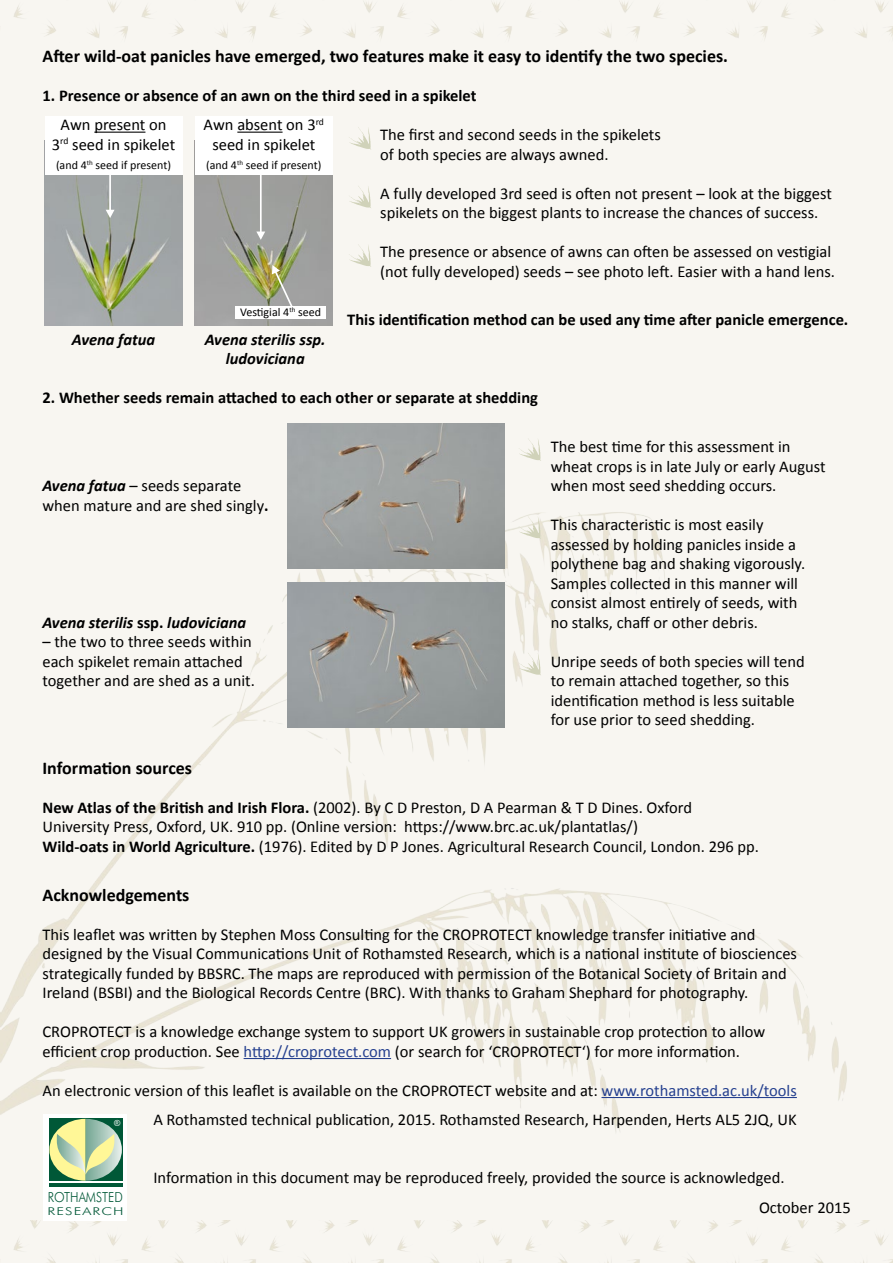
<style>
.page{position:relative;width:893px;height:1263px;background:#f8f6f1}
.page>*{position:absolute;margin:0;border:0;box-sizing:border-box;transform-origin:0 0}
.t1{font:700 18px "Calibri";color:#000}
.t2{font:16.5px/19.5px "Calibri";color:#000}
.t3{font:700 16.5px "Calibri";color:#000}
.t4{font:italic 700 16.5px/19.5px "Calibri";color:#000;text-align:center}
.t5{font:300 13.95px "Futura BT";color:#005837;scale:.88 1}
.t6{font:12px "Calibri";color:#000}
.t7{font:300 10.8px "Futura BT";letter-spacing:.07em;color:#005837;scale:1.38 1}
.t8{font:8.55px "Arial";color:#fff}
.s1{font-weight:700;font-style:italic}
.s2{font-weight:700}
.s3{font-style:normal}
.s4{color:#25408f}
</style>
<div class="page">
<img style="left:0;top:191px;width:847px;height:1013px">
<img style="left:14px;top:1px;width:879px;height:38px">
<img style="left:14px;top:1220px;width:879px;height:43px">
<img style="left:288px;top:423px;width:217px;height:145px">
<img style="left:288px;top:582px;width:217px;height:145px">
<img style="left:45px;top:175px;width:137px;height:150px">
<img style="left:195px;top:175px;width:138px;height:150px">
<svg style="left:518px;top:438px;width:24px;height:24px"></svg>
<svg style="left:349px;top:127px;width:22px;height:23px"></svg>
<svg style="left:518px;top:516px;width:24px;height:24px"></svg>
<svg style="left:349px;top:186px;width:23px;height:23px"></svg>
<svg style="left:518px;top:653px;width:24px;height:23px"></svg>
<svg style="left:349px;top:244px;width:23px;height:24px"></svg>
<svg style="left:106px;top:175px;width:9px;height:43px"></svg>
<svg style="left:272px;top:265px;width:20px;height:41px"></svg>
<svg style="left:256px;top:175px;width:9px;height:65px"></svg>
<hr style="left:244px;top:1058px;width:147px;height:1px;background:#25408f">
<hr style="left:601px;top:1097px;width:196px;height:1px;background:#25408f">
<div style="left:45px;top:116px;width:137px;height:59px;background:#fff"></div>
<hr style="left:94px;top:132px;width:51px;height:1px;background:#000">
<div style="left:195px;top:116px;width:138px;height:59px;background:#fff"></div>
<hr style="left:237px;top:132px;width:46px;height:1px;background:#000">
<div style="left:236px;top:306px;width:90px;height:12px;background:#fff"></div>
<div style="left:44px;top:1114px;width:83px;height:106px;background:#fff"></div>
<svg style="left:49px;top:1119px;width:73px;height:62px;background:#a2bf8e"></svg>
<hr style="left:49px;top:1183px;width:73px;height:4px;background:#005837">
<p class="t1" style="left:43px;top:45px;width:687px">After wild-oat panicles have emerged, two features make it easy to identify the two species.</p>
<p class="t3" style="left:43px;top:85px;width:435px">1. Presence or absence of an awn on the third seed in a spikelet</p>
<p class="t2" style="left:52px;top:115px;width:125px;text-align:center">Awn present on<br>3<sup>rd</sup> seed in spikelet</p>
<p class="t6" style="left:56px;top:158px;width:117px">(and 4<sup>th</sup> seed if present)</p>
<p class="t2" style="left:204px;top:115px;width:122px;text-align:center">Awn absent on 3<sup>rd </sup>seed in spikelet</p>
<p class="t6" style="left:206px;top:158px;width:117px">(and 4<sup>th</sup> seed if present)</p>
<p class="t6" style="left:240px;top:304px;width:82px">Vestigial 4<sup>th</sup> seed</p>
<p class="t4" style="left:72px;top:330px;width:85px">Avena fatua</p>
<p class="t4" style="left:205px;top:330px;width:122px">Avena sterilis ssp. ludoviciana</p>
<p class="t2" style="left:380px;top:125px;width:282px">The first and second seeds in the spikelets of both species are always awned.</p>
<p class="t2" style="left:380px;top:183px;width:453px">A fully developed 3rd seed is often not present – look at the biggest spikelets on the biggest plants to increase the chances of success.</p>
<p class="t2" style="left:380px;top:242px;width:456px">The presence or absence of awns can often be assessed on vestigial (not fully developed) seeds – see photo left. Easier with a hand lens.</p>
<p class="t3" style="left:347px;top:309px;width:503px">This identification method can be used any time after panicle emergence.</p>
<p class="t3" style="left:43px;top:387px;width:497px">2. Whether seeds remain attached to each other or separate at shedding</p>
<p class="t2" style="left:43px;top:476px;width:228px"><span class="s1">Avena fatua</span> – seeds separate when mature and are shed singly<span class="s2">.</span></p>
<p class="t4" style="left:43px;top:612px;width:205px">Avena sterilis <span class="s3">ssp.</span> ludoviciana</p>
<p class="t2" style="left:43px;top:632px;width:214px">– the two to three seeds within each spikelet remain attached together and are shed as a unit.</p>
<p class="t2" style="left:551px;top:437px;width:276px">The best time for this assessment in wheat crops is in late July or early August when most seed shedding occurs.</p>
<p class="t2" style="left:551px;top:515px;width:256px">This characteristic is most easily assessed by holding panicles inside a polythene bag and shaking vigorously.<br>Samples collected in this manner will consist almost entirely of seeds, with no stalks, chaff or other debris.</p>
<p class="t2" style="left:551px;top:651px;width:256px">Unripe seeds of both species will tend to remain attached together, so this identification method is less suitable for use prior to seed shedding.</p>
<p class="t1" style="left:43px;top:756px;width:151px">Information sources</p>
<p class="t2" style="left:43px;top:798px;width:718px"><span class="s2">New Atlas of the British and Irish Flora.</span> (2002). By C D Preston, D A Pearman &amp; T D Dines. Oxford<br>University Press, Oxford, UK. 910 pp. (Online version: https://www.brc.ac.uk/plantatlas/)<br><span class="s2">Wild-oats in World Agriculture.</span> (1976). Edited by D P Jones. Agricultural Research Council, London. 296 pp.</p>
<p class="t1" style="left:43px;top:883px;width:148px">Acknowledgements</p>
<p class="t2" style="left:43px;top:924px;width:756px">This leaflet was written by Stephen Moss Consulting for the CROPROTECT knowledge transfer initiative and designed by the Visual Communications Unit of Rothamsted Research, which is a national institute of biosciences strategically funded by BBSRC. The maps are reproduced with permission of the Botanical Society of Britain and Ireland (BSBI) and the Biological Records Centre (BRC). With thanks to Graham Shephard for photography.</p>
<p class="t2" style="left:43px;top:1022px;width:724px">CROPROTECT is a knowledge exchange system to support UK growers in sustainable crop protection to allow efficient crop production. See <span class="s4">http://croprotect.com</span> (or search for ‘CROPROTECT‘) for more information.</p>
<p class="t2" style="left:43px;top:1080px;width:756px">An electronic version of this leaflet is available on the CROPROTECT website and at: <span class="s4">www.rothamsted.ac.uk/tools</span></p>
<p class="t8" style="left:114px;top:1118px;width:8px">®</p>
<p class="t2" style="left:153px;top:1110px;width:645px">A Rothamsted technical publication, 2015. Rothamsted Research, Harpenden, Herts AL5 2JQ, UK</p>
<p class="t2" style="left:153px;top:1168px;width:633px">Information in this document may be reproduced freely, provided the source is acknowledged.</p>
<p class="t5" style="left:48px;top:1188px;width:87px">ROTHAMSTED</p>
<p class="t7" style="left:48px;top:1204px;width:57px">RESEARCH</p>
<p class="t2" style="left:759px;top:1197px;width:93px">October 2015</p>
</div>
